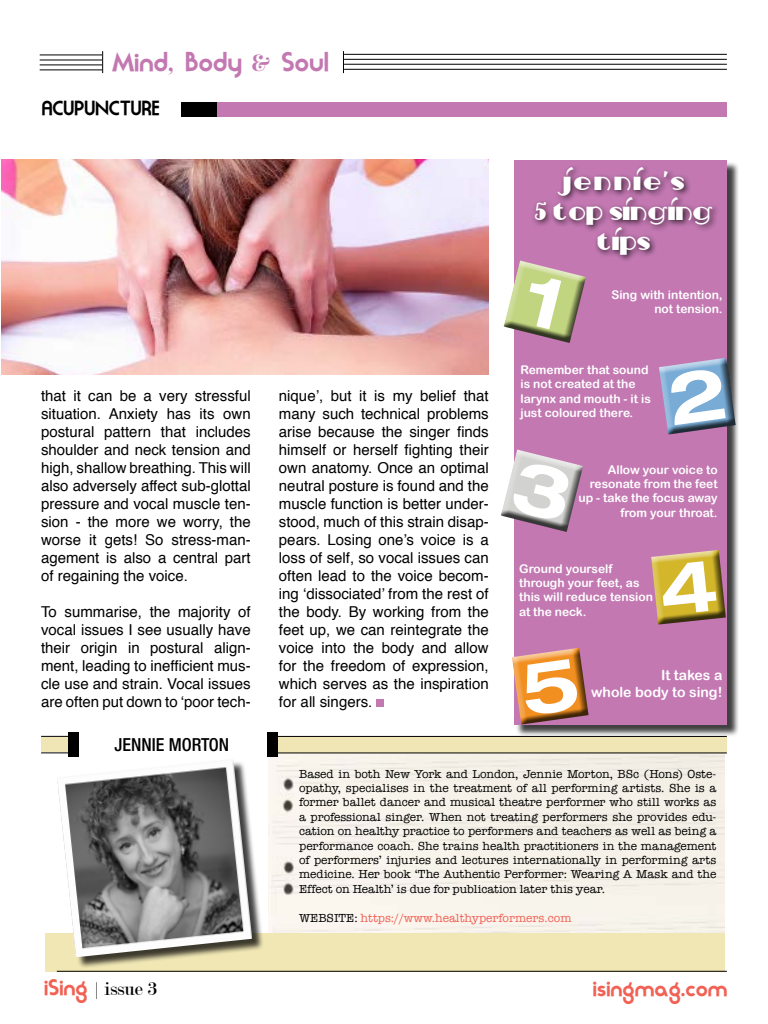
<style>
.page{position:relative;width:768px;height:1024px;background:#fff}
.page>*{position:absolute;margin:0;border:0;box-sizing:border-box;transform-origin:0 0}
.t1{font:25px/30px "Nip And Tuck";color:#fff;text-align:center}
.t2{font:24px "Moderna";color:#c378b2}
.t3{font:20px "Modern";color:#000}
.t4{font:20px "Moderna";color:#f16154}
.t5{font:500 condensed 18px "Helvetica Neue LT Com";color:#000}
.t6{font:18px "Moderna";color:#000}
.t7{font:15px/18px "Helvetica";color:#000;text-align:justify}
.t8{font:14px/16.8px "Arial Rounded MT Bold";color:#fff;text-align:right}
.t9{font:12px/14.4px "American Typewriter";color:#000;text-align:justify}
.t10{font:12px/14.4px "Arial Rounded MT Bold";color:#fff}
.t11{font:12px "American Typewriter";color:#f16154}
.s1{font-family:"Bodoni FLF";font-weight:700}
.s2{color:#000}
.s3{font-family:"Moderna";color:#f16154}
</style>
<div class="page">
<svg style="left:102px;top:51px;width:1px;height:22px"></svg>
<hr style="left:40px;top:54px;width:62px;height:1px;background:#000">
<hr style="left:40px;top:59px;width:62px;height:1px;background:#000">
<hr style="left:40px;top:64px;width:62px;height:1px;background:#000">
<hr style="left:40px;top:69px;width:62px;height:1px;background:#000">
<svg style="left:343px;top:51px;width:1px;height:22px"></svg>
<hr style="left:344px;top:69px;width:383px;height:1px;background:#000">
<hr style="left:344px;top:64px;width:383px;height:1px;background:#000">
<hr style="left:344px;top:59px;width:383px;height:1px;background:#000">
<hr style="left:344px;top:54px;width:383px;height:1px;background:#000">
<div style="left:181px;top:102px;width:37px;height:14px;background:#000"></div>
<div style="left:218px;top:102px;width:509px;height:14px;background:#c378b2"></div>
<div style="left:515px;top:161px;width:224px;height:576px;background:#000;opacity:.75"></div>
<div style="left:514px;top:160px;width:213px;height:565px;background:#c378b2"></div>
<img style="left:268px;top:753px;width:456px;height:181px">
<div style="left:41px;top:737px;width:27px;height:15px;background:#f0e5b4"></div>
<div style="left:68px;top:732px;width:11px;height:25px;background:#000"></div>
<svg style="left:41px;top:752px;width:27px;height:1px"></svg>
<div style="left:277px;top:736px;width:450px;height:16px;background:#f0e5b4"></div>
<div style="left:267px;top:732px;width:10px;height:25px;background:#000"></div>
<hr style="left:277px;top:752px;width:450px;height:1px;background:#000">
<hr style="left:277px;top:736px;width:450px;height:1px;background:#000">
<div style="left:531px;top:164px;width:189px;height:99px;background:#000;opacity:.75"></div>
<hr style="left:57px;top:971px;width:670px;height:1px;background:#000">
<img style="left:1px;top:160px;width:488px;height:215px">
<div style="left:59px;top:761px;width:205px;height:208px;background:#000;opacity:.75"></div>
<img style="left:57px;top:761px;width:195px;height:196px">
<svg style="left:503px;top:252px;width:91px;height:91px"></svg>
<svg style="left:659px;top:350px;width:80px;height:93px"></svg>
<svg style="left:500px;top:449px;width:83px;height:83px"></svg>
<svg style="left:651px;top:542px;width:83px;height:91px"></svg>
<svg style="left:41px;top:648px;width:556px;height:89px"></svg>
<h2 class="t2" style="left:111px;top:47px;width:218px">Mind<span class="s1">,</span> Body <span class="s1">&amp;</span> Soul</h2>
<p class="t6" style="left:41px;top:97px;width:119px">ACUPUNCTURE</p>
<p class="t7" style="left:41px;top:387px;width:211px">that it can be a very stressful situation. Anxiety has its own postural pattern that includes shoulder and neck tension and high, shallow breathing. This will also adversely affect sub-glottal pressure and vocal muscle ten&shy;sion - the more we worry, the worse it gets! So stress-man&shy;agement is also a central part of regaining the voice.</p>
<p class="t7" style="left:41px;top:603px;width:211px">To summarise, the majority of vocal issues I see usually have their origin in postural align&shy;ment, leading to inefficient mus&shy;cle use and strain. Vocal issues are often put down to ‘poor tech-</p>
<p class="t5" style="left:114px;top:734px;width:116px">JENNIE MORTON</p>
<p class="t7" style="left:279px;top:387px;width:211px">nique’, but it is my belief that many such technical problems arise because the singer finds himself or herself fighting their own anatomy. Once an optimal neutral posture is found and the muscle function is better under&shy;stood, much of this strain disap&shy;pears. Losing one’s voice is a loss of self, so vocal issues can often lead to the voice becom&shy;ing ‘dissociated’ from the rest of the body. By working from the feet up, we can reintegrate the voice into the body and allow for the freedom of expression, which serves as the inspiration for all singers.</p>
<h1 class="t1" style="left:534px;top:167px;width:181px">JENNIE’s<br>5 TOP SINGING<br>TIPS</h1>
<p class="t10" style="left:611px;top:287px;width:113px;text-align:right">Sing with intention, not tension.</p>
<p class="t10" style="left:520px;top:362px;width:132px">Remember that sound is not created at the larynx and mouth - it is just coloured there.</p>
<p class="t10" style="left:578px;top:462px;width:141px;text-align:right">Allow your voice to resonate from the feet up - take the focus away from your throat.</p>
<p class="t10" style="left:519px;top:561px;width:135px">Ground yourself through your feet, as this will reduce tension at the neck.</p>
<p class="t8" style="left:591px;top:666px;width:133px">It takes a<br>whole body to sing!</p>
<p class="t9" style="left:299px;top:766px;width:419px">Based in both New York and London, Jennie Morton, BSc (Hons) Oste&shy;opathy, specialises in the treatment of all performing artists. She is a former ballet dancer and musical theatre performer who still works as a professional singer. When not treating performers she provides edu&shy;cation on healthy practice to performers and teachers as well as being a performance coach. She trains health practitioners in the management of performers’ injuries and lectures internationally in performing arts medicine. Her book ‘The Authentic Performer: Wearing A Mask and the Effect on Health’ is due for publication later this year.</p>
<p class="t11" style="left:299px;top:908px;width:274px"><span class="s2">WEBSITE:</span> https://www.healthyperformers.com</p>
<h3 class="t3" style="left:43px;top:979px;width:115px"><span class="s3">iSing</span> | issue 3</h3>
<h3 class="t3" style="left:40px;top:980px;width:115px"><span class="s3">iSing</span> | issue 2</h3>
<h3 class="t4" style="left:592px;top:975px;width:136px">isingmag.com</h3>
</div>
